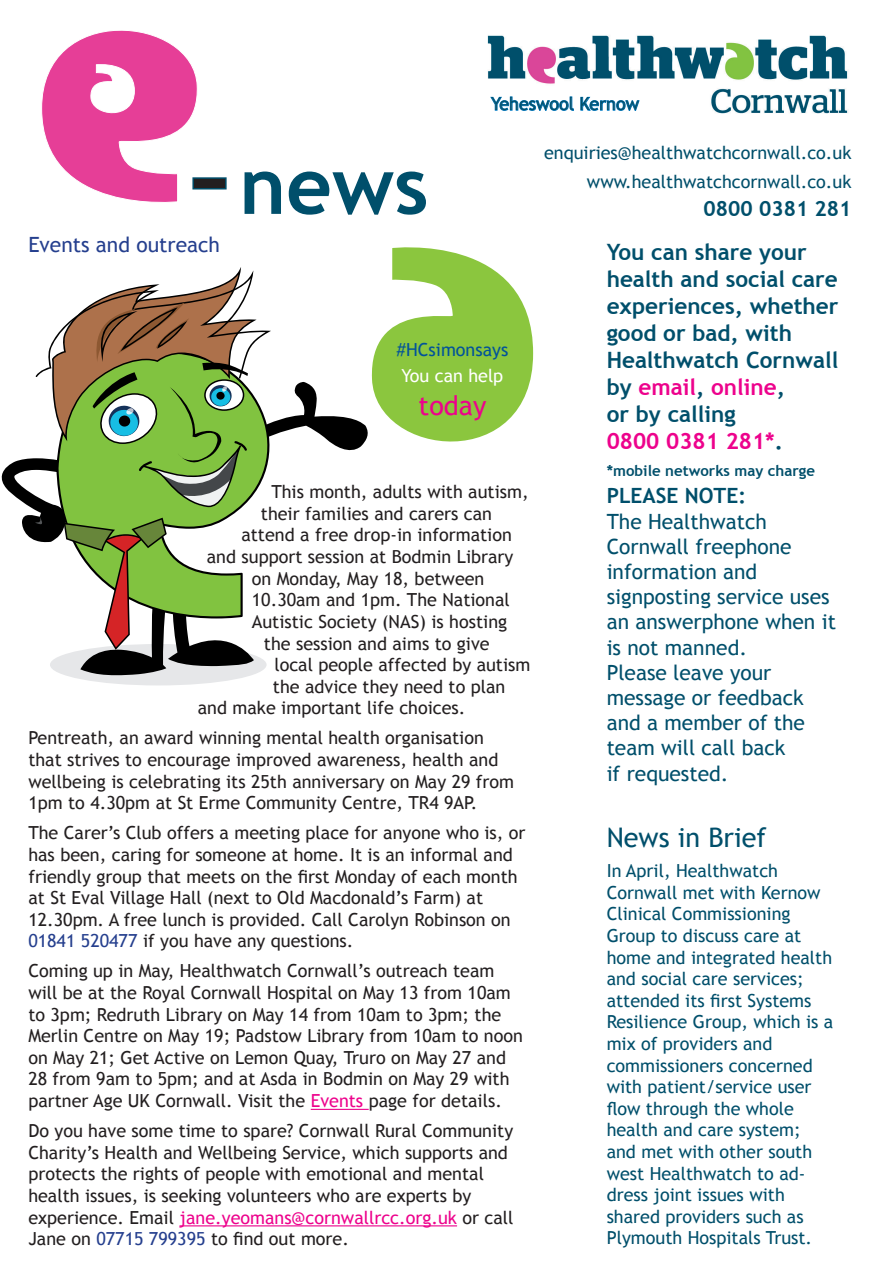
<style>
.page{position:relative;width:893px;height:1263px;background:#fff}
.page>*{position:absolute;margin:0;border:0;box-sizing:border-box;transform-origin:0 0}
.t1{font:700 79.5px "Trebuchet MS";color:#004f6b}
.Body{font:27px "Trebuchet MS";color:#004f6b}
.t2{font:27px "Trebuchet MS";color:#ed028c}
.Body-2{font:700 22.5px/27px "Trebuchet MS";color:#004f6b}
.t3{font:21px/25.2px "Trebuchet MS";color:#004f6b}
.t4{font:700 21px "Trebuchet MS";color:#004f6b}
.t5{font:21px "Trebuchet MS";color:#253f8e}
.Body-3{font:18px/21.6px "Trebuchet MS";color:#231f20}
.t6{font:18px/21.6px "Trebuchet MS";color:#004f6b}
.t7{font:18px "Trebuchet MS";color:#01529a}
.t8{font:18px "Trebuchet MS";color:#fff}
.Body-4{font:700 15px "Trebuchet MS";color:#004f6b}
.s1{color:#ed028c}
.s2{color:#253f8e}
</style>
<div class="page">
<div style="left:50px;top:644px;width:217px;height:41px;background:#e6e7e9;border-radius:50%"></div>
<svg style="left:41px;top:30px;width:159px;height:173px"></svg>
<div style="left:193px;top:178px;width:33px;height:11px;background:#231f20"></div>
<div style="left:192px;top:177px;width:35px;height:12px;border:2px solid #004f6b"></div>
<img style="left:487px;top:35px;width:361px;height:79px">
<svg style="left:490px;top:96px;width:84px;height:15px"></svg>
<svg style="left:580px;top:97px;width:60px;height:14px"></svg>
<hr style="left:311px;top:1109px;width:58px;height:1px;background:#ed028c">
<hr style="left:179px;top:1225px;width:278px;height:1px;background:#ed028c">
<svg style="left:2px;top:247px;width:531px;height:430px"></svg>
<p class="t5" style="left:28px;top:233px;width:193px">Events and outreach</p>
<p class="t6" style="left:491px;top:93px;width:150px">Yeheswool Kernow</p>
<p class="t1" style="left:239px;top:136px;width:191px">news</p>
<p class="t7" style="left:397px;top:339px;width:113px">#HCsimonsays</p>
<p class="t8" style="left:402px;top:365px;width:103px">You can help</p>
<p class="t2" style="left:419px;top:389px;width:69px">today</p>
<p class="t6" style="left:544px;top:142px;width:309px">enquiries@healthwatchcornwall.co.uk</p>
<p class="t6" style="left:587px;top:171px;width:266px">www.healthwatchcornwall.co.uk</p>
<p class="t4" style="left:703px;top:196px;width:150px">0800 0381 281</p>
<p class="Body-2" style="left:607px;top:238px;width:233px">You can share your health and social care experiences, whether good or bad, with<br>Healthwatch Cornwall by <span class="s1">email</span>, <span class="s1">online</span>,<br>or by calling<br><span class="s1">0800 0381 281*</span>.</p>
<p class="Body-4" style="left:607px;top:461px;width:210px">*mobile networks may charge</p>
<p class="Body-3" style="left:271px;top:481px;width:259px">This month, adults with autism,</p>
<p class="Body-3" style="left:261px;top:503px;width:233px">their families and carers can</p>
<p class="Body-3" style="left:241px;top:524px;width:272px">attend a free drop-in information</p>
<p class="Body-3" style="left:207px;top:546px;width:308px">and support session at Bodmin Library</p>
<p class="Body-3" style="left:252px;top:568px;width:234px">on Monday, May 18, between</p>
<p class="Body-3" style="left:252px;top:589px;width:260px">10.30am and 1pm. The National</p>
<p class="Body-3" style="left:252px;top:611px;width:257px">Autistic Society (NAS) is hosting</p>
<p class="Body-3" style="left:264px;top:632px;width:227px">the session and aims to give</p>
<p class="Body-3" style="left:274px;top:654px;width:258px">local people affected by autism</p>
<p class="Body-3" style="left:273px;top:676px;width:234px">the advice they need to plan</p>
<p class="Body-3" style="left:198px;top:697px;width:269px">and make important life choices.</p>
<p class="Body-3" style="left:28px;top:727px;width:487px">Pentreath, an award winning mental health organisation that strives to encourage improved awareness, health and wellbeing is celebrating its 25th anniversary on May 29 from 1pm to 4.30pm at St Erme Community Centre, TR4 9AP.</p>
<p class="Body-3" style="left:28px;top:822px;width:499px">The Carer’s Club offers a meeting place for anyone who is, or has been, caring for someone at home. It is an informal and friendly group that meets on the first Monday of each month at St Eval Village Hall (next to Old Macdonald’s Farm) at 12.30pm. A free lunch is provided. Call Carolyn Robinson on <span class="s2">01841 520477</span> if you have any questions.</p>
<p class="Body-3" style="left:28px;top:960px;width:496px">Coming up in May, Healthwatch Cornwall’s outreach team will be at the Royal Cornwall Hospital on May 13 from 10am to 3pm; Redruth Library on May 14 from 10am to 3pm; the Merlin Centre on May 19; Padstow Library from 10am to noon on May 21; Get Active on Lemon Quay, Truro on May 27 and 28 from 9am to 5pm; and at Asda in Bodmin on May 29 with partner Age UK Cornwall. Visit the <span class="s1">Events</span> page for details.</p>
<p class="Body-3" style="left:28px;top:1120px;width:487px">Do you have some time to spare? Cornwall Rural Community Charity’s Health and Wellbeing Service, which supports and protects the rights of people with emotional and mental health issues, is seeking volunteers who are experts by experience. Email <span class="s1">jane.yeomans@cornwallrcc.org.uk</span> or call Jane on <span class="s2">07715 799395</span> to find out more.</p>
<p class="t4" style="left:607px;top:483px;width:141px">PLEASE NOTE:</p>
<p class="t3" style="left:607px;top:509px;width:231px">The Healthwatch<br>Cornwall freephone information and signposting service uses an answerphone when it is not manned.<br>Please leave your message or feedback and a member of the team will call back<br>if requested.</p>
<p class="Body" style="left:607px;top:821px;width:161px">News in Brief</p>
<p class="t6" style="left:607px;top:860px;width:228px">In April, Healthwatch<br>Cornwall met with Kernow<br>Clinical Commissioning<br>Group to discuss care at home and integrated health and social care services; attended its first Systems<br>Resilience Group, which is a mix of providers and commissioners concerned with patient/service user flow through the whole health and care system; and met with other south west Healthwatch to ad&shy;dress joint issues with shared providers such as<br>Plymouth Hospitals Trust.</p>
</div>
